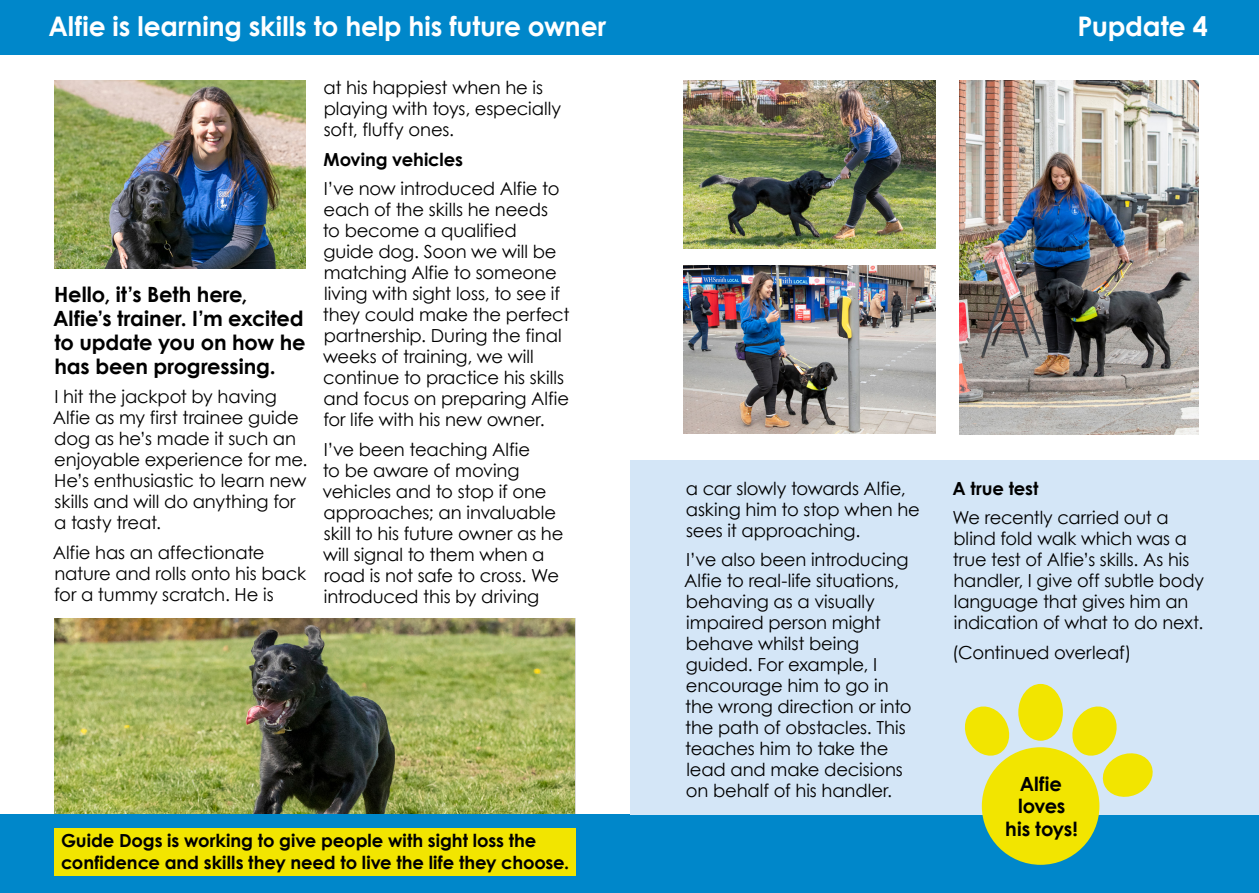
<style>
.page{position:relative;width:1259px;height:893px;background:#fff}
.page>*{position:absolute;margin:0;border:0;box-sizing:border-box;transform-origin:0 0}
.t1{font:700 27px "Century Gothic";letter-spacing:-.005em;color:#fff}
.t2{font:700 21px/24px "Century Gothic";letter-spacing:-.005em;color:#000}
.t3{font:700 19.5px/22.5px "Century Gothic";letter-spacing:-.005em;color:#000;text-align:center}
.t4{font:18px/21px "Century Gothic";letter-spacing:-.005em;color:#000}
.t5{font:700 18px/21.6px "Century Gothic";letter-spacing:-.005em;color:#000}
</style>
<div class="page">
<div style="left:0;top:0;width:1259px;height:54px;background:#0087ca"></div>
<img style="left:54px;top:81px;width:252px;height:188px">
<img style="left:54px;top:619px;width:521px;height:195px">
<img style="left:683px;top:81px;width:252px;height:168px">
<img style="left:683px;top:266px;width:252px;height:167px">
<img style="left:959px;top:81px;width:239px;height:353px">
<div style="left:0;top:814px;width:1259px;height:79px;background:#0087ca"></div>
<div style="left:55px;top:828px;width:521px;height:47px;background:#f2e500"></div>
<div style="left:630px;top:460px;width:629px;height:354px;background:#d4e6f7"></div>
<svg style="left:965px;top:684px;width:190px;height:181px"></svg>
<h2 class="t1" style="left:48px;top:9px;width:559px">Alfie is learning skills to help his future owner</h2>
<h1 class="t1" style="left:1077px;top:10px;width:132px">Pupdate 4</h1>
<p class="t2" style="left:53px;top:282px;width:254px">Hello, it’s Beth here,<br>Alfie’s trainer. I’m excited to update you on how he has been progressing.</p>
<p class="t4" style="left:53px;top:386px;width:256px">I hit the jackpot by having<br>Alfie as my first trainee guide dog as he’s made it such an enjoyable experience for me.<br>He’s enthusiastic to learn new skills and will do anything for a tasty treat.</p>
<p class="t4" style="left:53px;top:541px;width:255px">Alfie has an affectionate nature and rolls onto his back for a tummy scratch. He is</p>
<p class="t4" style="left:323px;top:77px;width:239px">at his happiest when he is playing with toys, especially soft, fluffy ones.</p>
<p class="t5" style="left:323px;top:148px;width:141px">Moving vehicles</p>
<p class="t4" style="left:323px;top:178px;width:248px">I’ve now introduced Alfie to each of the skills he needs<br>to become a qualified guide dog. Soon we will be matching Alfie to someone living with sight loss, to see if they could make the perfect partnership. During the final weeks of training, we will continue to practice his skills and focus on preparing Alfie for life with his new owner.</p>
<p class="t4" style="left:322px;top:439px;width:242px">I’ve been teaching Alfie<br>to be aware of moving vehicles and to stop if one approaches; an invaluable skill to his future owner as he will signal to them when a road is not safe to cross. We introduced this by driving</p>
<h3 class="t5" style="left:61px;top:830px;width:510px">Guide Dogs is working to give people with sight loss the confidence and skills they need to live the life they choose.</h3>
<p class="t4" style="left:686px;top:477px;width:236px">a car slowly towards Alfie, asking him to stop when he sees it approaching.</p>
<p class="t4" style="left:684px;top:549px;width:229px">I’ve also been introducing<br>Alfie to real-life situations, behaving as a visually impaired person might behave whilst being guided. For example, I encourage him to go in the wrong direction or into the path of obstacles. This teaches him to take the lead and make decisions on behalf of his handler.</p>
<p class="t5" style="left:952px;top:477px;width:88px">A true test</p>
<p class="t4" style="left:952px;top:507px;width:253px">We recently carried out a blind fold walk which was a true test of Alfie’s skills. As his handler, I give off subtle body language that gives him an indication of what to do next.</p>
<p class="t4" style="left:952px;top:641px;width:181px">(Continued overleaf)</p>
<p class="t3" style="left:1005px;top:772px;width:74px">Alfie loves his toys!</p>
</div>
